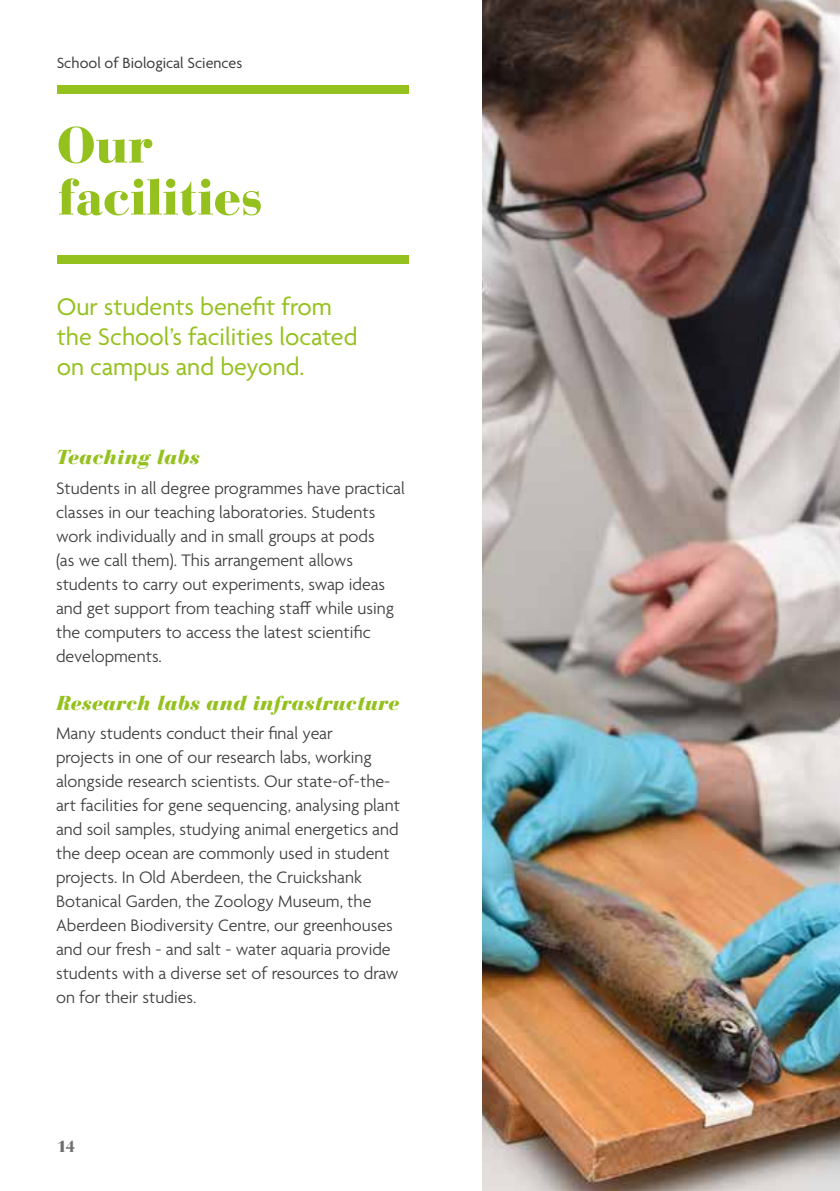
<style>
.page{position:relative;width:840px;height:1191px;background:#fff}
.page>*{position:absolute;margin:0;border:0;box-sizing:border-box;transform-origin:0 0}
.t1{font:900 50px/52px "Bauer Bodoni";letter-spacing:-.01em;color:#95c11f}
.t2{font:26px/30px "Agenda";color:#95c11f}
.t3{font:italic 900 20px "Bauer Bodoni";color:#95c11f}
.t4{font:300 18px/24px "Agenda";color:#3c3c3b}
.t5{font:16px "Agenda";color:#3c3c3b}
.t6{font:900 16px "Bauer Bodoni";color:#706f6f}
</style>
<div class="page">
<div style="left:57px;top:85px;width:351px;height:9px;background:#95c11f"></div>
<div style="left:57px;top:255px;width:351px;height:9px;background:#95c11f"></div>
<img style="left:482px;top:0;width:357px;height:1191px">
<p class="t5" style="left:57px;top:54px;width:187px">School of Biological Sciences</p>
<h1 class="t1" style="left:57px;top:119px;width:207px">Our facilities</h1>
<h2 class="t2" style="left:57px;top:293px;width:302px">Our students benefit from the School’s facilities located on campus and beyond.</h2>
<p class="t3" style="left:56px;top:445px;width:145px">Teaching labs</p>
<p class="t4" style="left:56px;top:477px;width:350px">Students in all degree programmes have practical classes in our teaching laboratories. Students work individually and in small groups at pods<br>(as we call them). This arrangement allows students to carry out experiments, swap ideas and get support from teaching staff while using the computers to access the latest scientific developments.</p>
<p class="t3" style="left:56px;top:690px;width:344px">Research labs and infrastructure</p>
<p class="t4" style="left:56px;top:722px;width:345px">Many students conduct their final year<br>projects in one of our research labs, working alongside research scientists. Our state-of-the&shy;art facilities for gene sequencing, analysing plant and soil samples, studying animal energetics and the deep ocean are commonly used in student projects. In Old Aberdeen, the Cruickshank Botanical Garden, the Zoology Museum, the Aberdeen Biodiversity Centre, our greenhouses and our fresh - and salt - water aquaria provide students with a diverse set of resources to draw on for their studies.</p>
<p class="t6" style="left:57px;top:1137px;width:20px">14</p>
</div>
